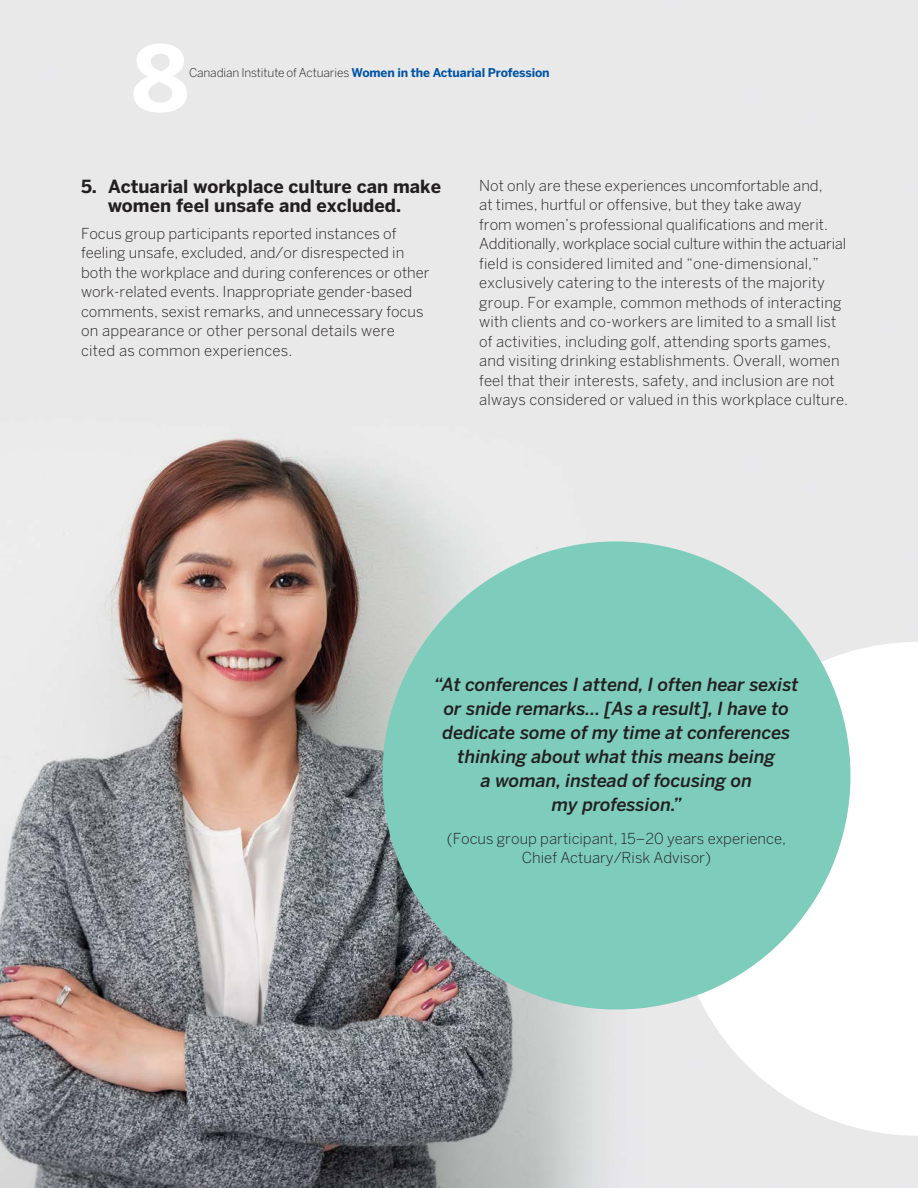
<style>
.page{position:relative;width:918px;height:1188px;background:#fff}
.page>*{position:absolute;margin:0;border:0;box-sizing:border-box;transform-origin:0 0}
.t1{font:700 90px "Benton Sans";color:#fff}
.Pull_out_text{font:italic 500 18px/24px "Benton Sans";color:#231f20;text-align:center}
.H3-indent{font:700 18px/19.5px "Benton Sans";color:#231f20}
.body{font:300 15px/19.5px "Benton Sans";letter-spacing:.01em;color:#231f20}
.Byline{font:300 15px/19.5px "Benton Sans";color:#231f20;text-align:center}
.t2{font:700 12px "Benton Sans";letter-spacing:-.015em;color:#0054a6}
.s1{font-weight:300;color:#231f20}
</style>
<div class="page">
<img style="left:0;top:423px;width:527px;height:765px">
<svg style="left:675px;top:642px;width:243px;height:494px"></svg>
<div style="left:382px;top:541px;width:468px;height:469px;background:#7dccbc;border-radius:50%"></div>
<h1 class="t1" style="left:132px;top:25px;width:59px">8</h1>
<p class="t2" style="left:189px;top:65px;width:362px"><span class="s1">Canadian Institute of Actuaries</span> Women in the Actuarial Profession</p>
<h3 class="H3-indent" style="left:108px;top:176px;width:335px;text-indent:-27px">5. Actuarial workplace culture can make women feel unsafe and excluded.</h3>
<p class="body" style="left:81px;top:223px;width:350px">Focus group participants reported instances of feeling unsafe, excluded, and/or disrespected in both the workplace and during conferences or other work-related events. Inappropriate gender-based</p>
<p class="body" style="left:81px;top:301px;width:344px">comments, sexist remarks, and unnecessary focus</p>
<p class="body" style="left:81px;top:321px;width:315px">on appearance or other personal details were cited as common experiences.</p>
<p class="body" style="left:479px;top:175px;width:371px">Not only are these experiences uncomfortable and,<br>at times, hurtful or offensive, but they take away<br>from women’s professional qualifications and merit.<br>Additionally, workplace social culture within the actuarial field is considered limited and “one-dimensional,” exclusively catering to the interests of the majority group. For example, common methods of interacting with clients and co-workers are limited to a small list of activities, including golf, attending sports games, and visiting drinking establishments. Overall, women feel that their interests, safety, and inclusion are not always considered or valued in this workplace culture.</p>
<p class="Pull_out_text" style="left:434px;top:672px;width:366px">“At conferences I attend, I often hear sexist or snide remarks... [As a result], I have to dedicate some of my time at conferences thinking about what this means being<br>a woman, instead of focusing on<br>my profession.”</p>
<p class="Byline" style="left:447px;top:828px;width:341px">(Focus group participant, 15–20 years experience,<br>Chief Actuary/Risk Advisor)</p>
</div>
